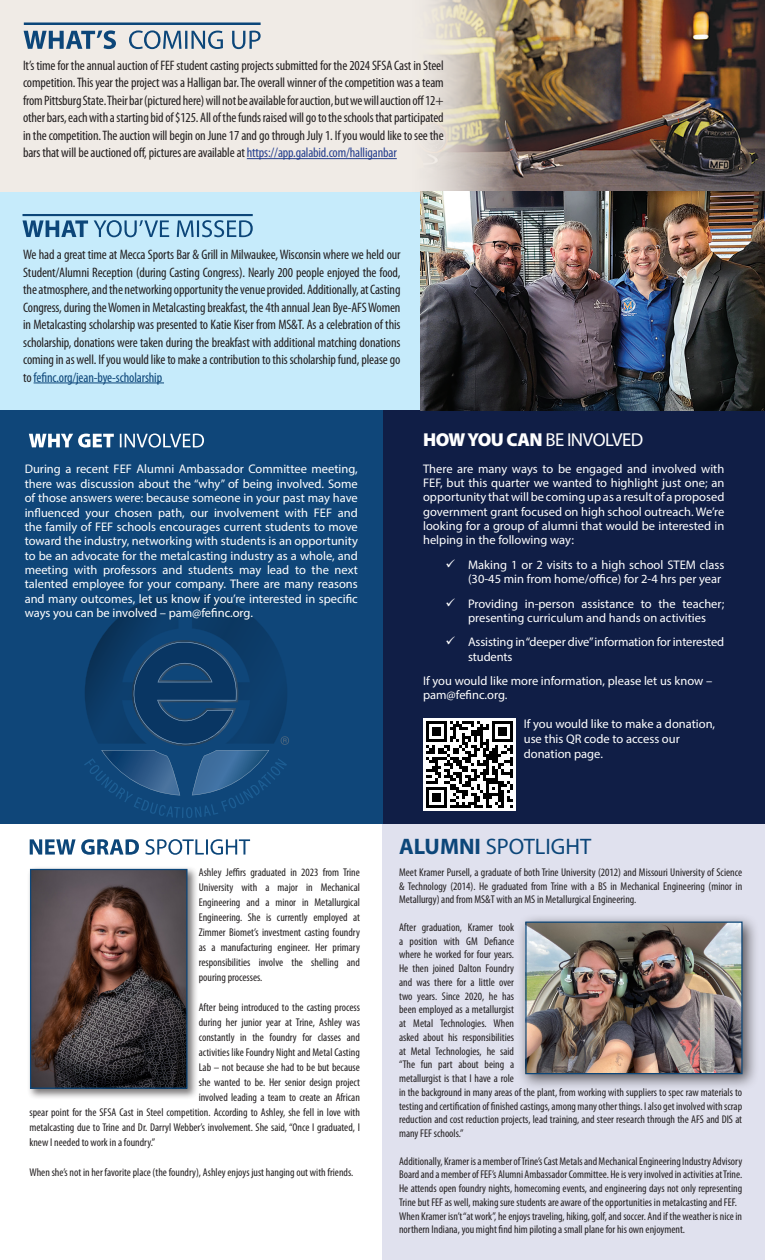
<style>
.page{position:relative;width:765px;height:1260px;background:#fff}
.page>*{position:absolute;margin:0;border:0;box-sizing:border-box;transform-origin:0 0}
.t1{font:22.5px "Myriad Pro";color:#0c4679}
.t2{font:18.75px "Myriad Pro";letter-spacing:-.03em;color:#fff}
.t3{font:condensed 13.75px/17.5px "Myriad Pro";letter-spacing:-.01em;color:#231f20;text-align:justify}
.t4{font:12.5px/14.4px "Myriad Pro";color:#fff}
.t5{font:condensed 11.25px/13.8px "Myriad Pro";color:#231f20;text-align:justify}
.s1{color:#253f8e}
.s2{color:#0c4679}
.s3{font-weight:900}
.s4{font-weight:700}
</style>
<div class="page">
<div style="left:0;top:0;width:765px;height:191px;background:#f0ebe6"></div>
<div style="left:382px;top:410px;width:383px;height:850px;background:#e0e1ee"></div>
<div style="left:0;top:192px;width:765px;height:218px;background:#c6ebfb"></div>
<svg style="left:24px;top:30px;width:237px;height:19px"></svg>
<hr style="left:24px;top:22px;width:237px;height:3px;background:#0c4679">
<hr style="left:34px;top:383px;width:130px;height:1px;background:#0c4679">
<div style="left:378px;top:410px;width:387px;height:413px;background:#101e46"></div>
<svg style="left:30px;top:839px;width:220px;height:16px"></svg>
<div style="left:517px;top:913px;width:242px;height:178px;background:#231f20;opacity:.75"></div>
<img style="left:527px;top:924px;width:214px;height:148px">
<div style="left:525px;top:922px;width:218px;height:152px;border:1px solid #0c4679"></div>
<div style="left:27px;top:866px;width:172px;height:234px;background:#231f20;opacity:.6"></div>
<img style="left:32px;top:871px;width:154px;height:216px">
<div style="left:30px;top:869px;width:158px;height:220px;border:1px solid #0c4679"></div>
<hr style="left:22px;top:214px;width:231px;height:2px;background:#0c4679">
<svg style="left:23px;top:220px;width:230px;height:17px"></svg>
<div style="left:0;top:410px;width:382px;height:413px;background:#0f4679"></div>
<svg style="left:29px;top:434px;width:175px;height:14px"></svg>
<svg style="left:84px;top:592px;width:205px;height:226px"></svg>
<img style="left:423px;top:718px;width:92px;height:92px">
<img style="left:405px;top:0;width:360px;height:192px">
<hr style="left:247px;top:158px;width:150px;height:1px;background:#253f8e">
<img style="left:420px;top:191px;width:345px;height:219px">
<p class="t3" style="left:23px;top:56px;width:422px">It’s time for the annual auction of FEF student casting projects submitted for the 2024 SFSA Cast in Steel competition. This year the project was a Halligan bar. The overall winner of the competition was a team from Pittsburg State. Their bar (pictured here) will not be available for auction, but we will auction off 12+ other bars, each with a starting bid of $125. All of the funds raised will go to the schools that participated in the competition. The auction will begin on June 17 and go through July 1. If you would like to see the bars that will be auctioned off, pictures are available at <span class="s1">https://app.galabid.com/halliganbar</span></p>
<p class="t3" style="left:23px;top:246px;width:379px">We had a great time at Mecca Sports Bar &amp; Grill in Milwaukee, Wisconsin where we held our Student/Alumni Reception (during Casting Congress). Nearly 200 people enjoyed the food, the atmosphere, and the networking opportunity the venue provided. Additionally, at Casting Congress, during the Women in Metalcasting breakfast, the 4th annual Jean Bye-AFS Women in Metalcasting scholarship was presented to Katie Kiser from MS&amp;T. As a celebration of this scholarship, donations were taken during the breakfast with additional matching donations coming in as well. If you would like to make a contribution to this scholarship fund, please go to <span class="s2">fefinc.org/jean-bye-scholarship</span></p>
<p class="t4" style="left:25px;top:462px;width:335px;text-align:justify">During a recent FEF Alumni Ambassador Committee meeting, there was discussion about the “why” of being involved. Some of those answers were: because someone in your past may have influenced your chosen path, our involvement with FEF and the family of FEF schools encourages current students to move toward the industry, networking with students is an opportunity to be an advocate for the metalcasting industry as a whole, and meeting with professors and students may lead to the next talented employee for your company. There are many reasons and many outcomes, let us know if you’re interested in specific ways you can be involved – pam@fefinc.org.</p>
<p class="t2" style="left:423px;top:428px;width:222px"><span class="s3">HOW YOU CAN</span> BE INVOLVED</p>
<p class="t4" style="left:423px;top:461px;width:303px;text-align:justify">There are many ways to be engaged and involved with FEF, but this quarter we wanted to highlight just one; an opportunity that will be coming up as a result of a proposed government grant focused on high school outreach. We’re looking for a group of alumni that would be interested in helping in the following way:</p>
<p class="t4" style="left:446px;top:557px;width:280px;text-align:right">✓ Making 1 or 2 visits to a high school STEM class (30-45 min from home/office) for 2-4 hrs per year</p>
<p class="t4" style="left:446px;top:596px;width:280px;text-align:center">✓ Providing in-person assistance to the teacher; presenting curriculum and hands on activities</p>
<p class="t4" style="left:468px;top:635px;width:258px;text-indent:-22px">✓ Assisting in “deeper dive” information for interested students</p>
<p class="t4" style="left:423px;top:673px;width:291px">If you would like more information, please let us know – pam@fefinc.org.</p>
<p class="t4" style="left:524px;top:716px;width:193px;line-height:15px">If you would like to make a donation, use this QR code to access our donation page.</p>
<p class="t5" style="left:199px;top:865px;width:163px;line-height:15px">Ashley Jeffirs graduated in 2023 from Trine University with a major in Mechanical Engineering and a minor in Metallurgical Engineering. She is currently employed at Zimmer Biomet’s investment casting foundry as a manufacturing engineer. Her primary responsibilities involve the shelling and pouring processes.</p>
<p class="t5" style="left:199px;top:1000px;width:163px">After being introduced to the casting process</p>
<p class="t5" style="left:199px;top:1015px;width:163px">during her junior year at Trine, Ashley was</p>
<p class="t5" style="left:199px;top:1030px;width:163px">constantly in the foundry for classes and</p>
<p class="t5" style="left:199px;top:1045px;width:163px">activities like Foundry Night and Metal Casting</p>
<p class="t5" style="left:199px;top:1060px;width:163px">Lab – not because she had to be but because</p>
<p class="t5" style="left:199px;top:1075px;width:163px">she wanted to be. Her senior design project</p>
<p class="t5" style="left:199px;top:1090px;width:163px">involved leading a team to create an African</p>
<p class="t5" style="left:29px;top:1105px;width:332px">spear point for the SFSA Cast in Steel competition. According to Ashley, she fell in love with</p>
<p class="t5" style="left:29px;top:1120px;width:332px">metalcasting due to Trine and Dr. Darryl Webber’s involvement. She said, “Once I graduated, I</p>
<p class="t5" style="left:29px;top:1135px;width:127px">knew I needed to work in a foundry.”</p>
<p class="t5" style="left:29px;top:1165px;width:325px">When she’s not in her favorite place (the foundry), Ashley enjoys just hanging out with friends.</p>
<p class="t1" style="left:399px;top:832px;width:194px"><span class="s4">ALUMNI</span> SPOTLIGHT</p>
<p class="t5" style="left:399px;top:865px;width:345px">Meet Kramer Pursell, a graduate of both Trine University (2012) and Missouri University of Science &amp; Technology (2014). He graduated from Trine with a BS in Mechanical Engineering (minor in Metallurgy) and from MS&amp;T with an MS in Metallurgical Engineering.</p>
<p class="t5" style="left:399px;top:920px;width:345px;text-align:left">After graduation, Kramer took<br>a position with GM Defiance<br>where he worked for four years.<br>He then joined Dalton Foundry<br>and was there for a little over<br>two years. Since 2020, he has<br>been employed as a metallurgist<br>at Metal Technologies. When<br>asked about his responsibilities<br>at Metal Technologies, he said<br>“The fun part about being a<br>metallurgist is that I have a role<br>in the background in many areas of the plant, from working with suppliers to spec raw materials to testing and certification of finished castings, among many other things. I also get involved with scrap reduction and cost reduction projects, lead training, and steer research through the AFS and DIS at many FEF schools.”</p>
<p class="t5" style="left:399px;top:1154px;width:345px">Additionally, Kramer is a member of Trine’s Cast Metals and Mechanical Engineering Industry Advisory Board and a member of FEF’s Alumni Ambassador Committee. He is very involved in activities at Trine.<br>He attends open foundry nights, homecoming events, and engineering days not only representing Trine but FEF as well, making sure students are aware of the opportunities in metalcasting and FEF.</p>
<p class="t5" style="left:399px;top:1209px;width:345px">When Kramer isn’t “at work”, he enjoys traveling, hiking, golf, and soccer. And if the weather is nice in northern Indiana, you might find him piloting a small plane for his own enjoyment.</p>
</div>
